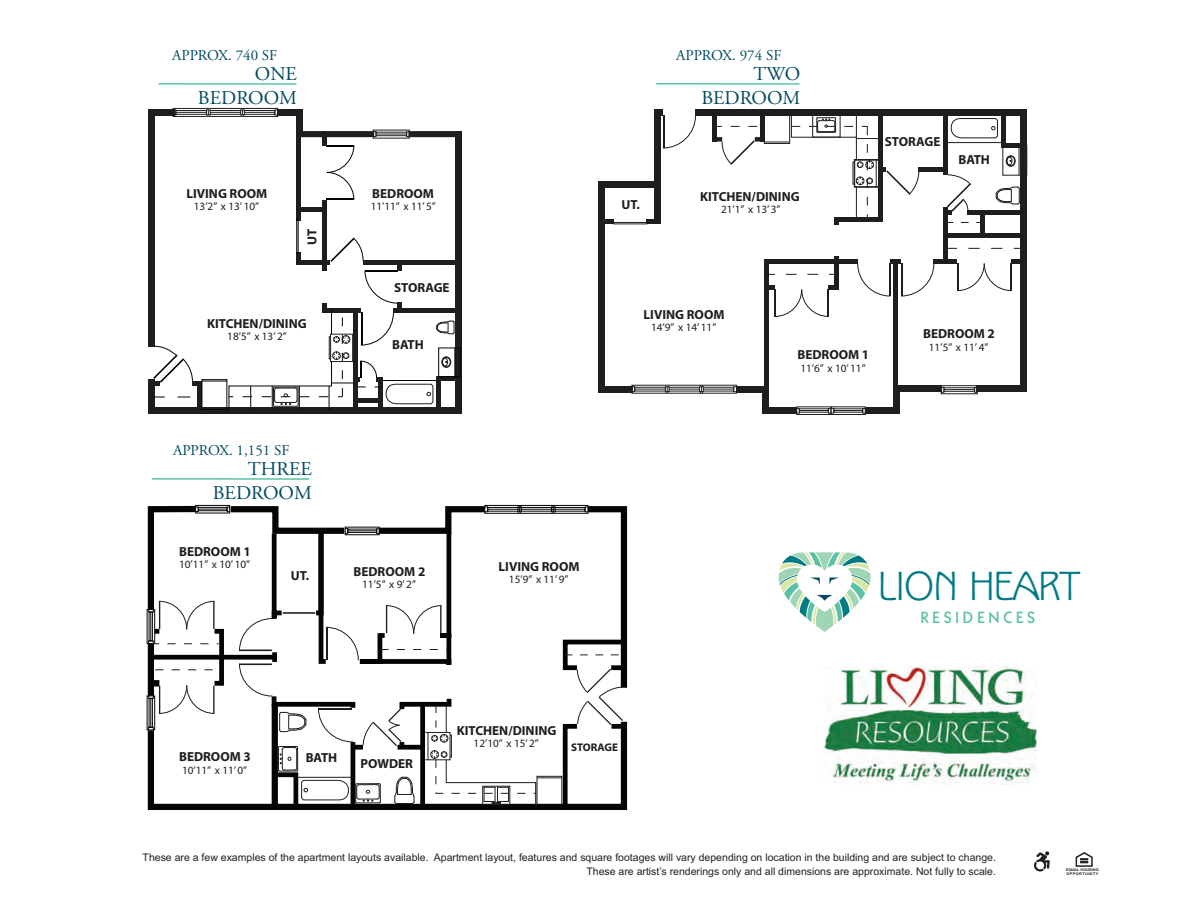
<style>
.page{position:relative;width:1188px;height:918px;background:#fff}
.page>*{position:absolute;margin:0;border:0;box-sizing:border-box;transform-origin:0 0}
.t1{font:35.85px "Kolo LP Std";color:#007b85}
.t2{font:19.5px/23.9px "Adobe Garamond Pro";color:#004960;text-align:right}
.t3{font:800 15.75px "Kabel LT Std";letter-spacing:.25em;color:#5bc2a5}
.t4{font:15px "Adobe Garamond Pro";color:#004960}
.t5{font:700 13.2px "Myriad";color:#201d1e}
.t6{font:11.1px "Myriad";color:#201d1e}
.t7{font:700 11.1px "Myriad";color:#201d1e}
.t8{font:10.5px/13.5px "Arial";color:#231f20;text-align:right}
.t9{font:700 3.6px/3.9px "Helvetica CE";letter-spacing:.04em;color:#231f20;scale:1.08 1}
</style>
<div class="page">
<div style="left:148px;top:109px;width:6px;height:237px;background:#201d1e"></div>
<div style="left:148px;top:379px;width:6px;height:35px;background:#201d1e"></div>
<div style="left:148px;top:408px;width:314px;height:6px;background:#201d1e"></div>
<div style="left:456px;top:131px;width:6px;height:282px;background:#201d1e"></div>
<div style="left:408px;top:131px;width:54px;height:6px;background:#201d1e"></div>
<div style="left:297px;top:131px;width:77px;height:6px;background:#201d1e"></div>
<div style="left:297px;top:109px;width:6px;height:28px;background:#201d1e"></div>
<div style="left:277px;top:109px;width:26px;height:7px;background:#201d1e"></div>
<div style="left:148px;top:109px;width:26px;height:7px;background:#201d1e"></div>
<div style="left:323px;top:308px;width:38px;height:5px;background:#201d1e"></div>
<div style="left:322px;top:303px;width:5px;height:10px;background:#201d1e"></div>
<div style="left:322px;top:200px;width:5px;height:70px;background:#201d1e"></div>
<div style="left:322px;top:131px;width:5px;height:14px;background:#201d1e"></div>
<hr style="left:297px;top:135px;width:4px;height:85px;background:#201d1e">
<hr style="left:297px;top:253px;width:4px;height:12px;background:#201d1e">
<hr style="left:297px;top:261px;width:33px;height:4px;background:#201d1e">
<hr style="left:297px;top:208px;width:30px;height:4px;background:#201d1e">
<hr style="left:436px;top:376px;width:26px;height:4px;background:#201d1e">
<div style="left:393px;top:308px;width:69px;height:5px;background:#201d1e"></div>
<hr style="left:363px;top:261px;width:99px;height:4px;background:#201d1e">
<div style="left:397px;top:303px;width:5px;height:8px;background:#201d1e"></div>
<div style="left:397px;top:261px;width:5px;height:9px;background:#201d1e"></div>
<svg style="left:326px;top:145px;width:29px;height:55px"></svg>
<svg style="left:330px;top:238px;width:33px;height:24px"></svg>
<svg style="left:365px;top:270px;width:33px;height:33px"></svg>
<svg style="left:173px;top:108px;width:105px;height:9px"></svg>
<div style="left:373px;top:130px;width:37px;height:8px;border:1px solid #201d1e"></div>
<div style="left:376px;top:132px;width:31px;height:4px;border:1px solid #201d1e"></div>
<hr style="left:376px;top:134px;width:31px;height:1px;background:#201d1e">
<div style="left:438px;top:348px;width:22px;height:29px;border:1px solid #040503"></div>
<hr style="left:455px;top:348px;width:1px;height:30px;background:#040503">
<svg style="left:152px;top:309px;width:303px;height:101px"></svg>
<div style="left:598px;top:181px;width:7px;height:211px;background:#201d1e"></div>
<div style="left:654px;top:109px;width:6px;height:115px;background:#201d1e"></div>
<div style="left:598px;top:386px;width:35px;height:6px;background:#201d1e"></div>
<div style="left:598px;top:181px;width:62px;height:6px;background:#201d1e"></div>
<div style="left:654px;top:109px;width:9px;height:7px;background:#201d1e"></div>
<div style="left:695px;top:109px;width:332px;height:7px;background:#201d1e"></div>
<div style="left:736px;top:386px;width:33px;height:6px;background:#201d1e"></div>
<div style="left:764px;top:408px;width:33px;height:6px;background:#201d1e"></div>
<div style="left:865px;top:408px;width:34px;height:6px;background:#201d1e"></div>
<div style="left:893px;top:386px;width:6px;height:28px;background:#201d1e"></div>
<div style="left:893px;top:386px;width:49px;height:6px;background:#201d1e"></div>
<div style="left:976px;top:386px;width:51px;height:6px;background:#201d1e"></div>
<div style="left:1021px;top:109px;width:6px;height:283px;background:#201d1e"></div>
<div style="left:763px;top:386px;width:6px;height:28px;background:#201d1e"></div>
<hr style="left:604px;top:220px;width:10px;height:4px;background:#201d1e">
<hr style="left:646px;top:220px;width:11px;height:4px;background:#201d1e">
<div style="left:712px;top:113px;width:5px;height:28px;background:#201d1e"></div>
<div style="left:712px;top:137px;width:10px;height:5px;background:#201d1e"></div>
<div style="left:765px;top:285px;width:10px;height:5px;background:#201d1e"></div>
<div style="left:829px;top:285px;width:9px;height:5px;background:#201d1e"></div>
<div style="left:764px;top:259px;width:94px;height:5px;background:#201d1e"></div>
<div style="left:890px;top:259px;width:11px;height:5px;background:#201d1e"></div>
<div style="left:934px;top:259px;width:23px;height:5px;background:#201d1e"></div>
<div style="left:1011px;top:259px;width:15px;height:5px;background:#201d1e"></div>
<div style="left:943px;top:233px;width:83px;height:5px;background:#201d1e"></div>
<div style="left:968px;top:210px;width:58px;height:5px;background:#201d1e"></div>
<div style="left:919px;top:167px;width:29px;height:5px;background:#201d1e"></div>
<hr style="left:1001px;top:143px;width:25px;height:4px;background:#201d1e">
<div style="left:943px;top:110px;width:5px;height:65px;background:#201d1e"></div>
<hr style="left:1001px;top:110px;width:4px;height:37px;background:#201d1e">
<hr style="left:835px;top:256px;width:4px;height:33px;background:#201d1e">
<div style="left:943px;top:207px;width:5px;height:56px;background:#201d1e"></div>
<div style="left:980px;top:210px;width:5px;height:28px;background:#201d1e"></div>
<hr style="left:893px;top:259px;width:4px;height:136px;background:#201d1e">
<div style="left:764px;top:259px;width:5px;height:155px;background:#201d1e"></div>
<div style="left:613px;top:222px;width:34px;height:2px;border:1px solid #201d1e"></div>
<svg style="left:662px;top:115px;width:34px;height:33px"></svg>
<svg style="left:946px;top:174px;width:25px;height:41px"></svg>
<svg style="left:857px;top:263px;width:34px;height:33px"></svg>
<svg style="left:901px;top:263px;width:33px;height:33px"></svg>
<svg style="left:957px;top:263px;width:55px;height:28px"></svg>
<svg style="left:774px;top:289px;width:55px;height:28px"></svg>
<hr style="left:946px;top:142px;width:56px;height:1px;background:#201d1e">
<div style="left:1003px;top:145px;width:24px;height:30px;border:1px solid #201d1e"></div>
<hr style="left:1019px;top:145px;width:1px;height:30px;background:#201d1e">
<div style="left:941px;top:386px;width:36px;height:8px;border:1px solid #201d1e"></div>
<hr style="left:944px;top:389px;width:30px;height:1px;background:#201d1e">
<div style="left:797px;top:407px;width:34px;height:8px;border:1px solid #201d1e"></div>
<div style="left:831px;top:407px;width:34px;height:8px;border:1px solid #201d1e"></div>
<svg style="left:797px;top:408px;width:68px;height:5px"></svg>
<svg style="left:632px;top:385px;width:105px;height:9px"></svg>
<svg style="left:769px;top:274px;width:66px;height:1px"></svg>
<svg style="left:948px;top:248px;width:73px;height:1px"></svg>
<svg style="left:948px;top:222px;width:32px;height:1px"></svg>
<svg style="left:996px;top:187px;width:24px;height:18px"></svg>
<svg style="left:951px;top:118px;width:47px;height:20px"></svg>
<svg style="left:717px;top:116px;width:202px;height:108px"></svg>
<div style="left:1006px;top:156px;width:9px;height:11px;border:1px solid #201d1e;border-radius:50%"></div>
<div style="left:1007px;top:156px;width:8px;height:10px;border:1px solid #201d1e;border-radius:50%"></div>
<div style="left:1007px;top:157px;width:5px;height:8px;border:1px solid #201d1e;border-radius:50%"></div>
<svg style="left:147px;top:504px;width:481px;height:306px"></svg>
<svg style="left:1076px;top:852px;width:17px;height:15px"></svg>
<svg style="left:1034px;top:851px;width:16px;height:21px"></svg>
<hr style="left:158px;top:83px;width:138px;height:2px;background:#5bc2a5">
<hr style="left:656px;top:83px;width:144px;height:2px;background:#5bc2a5">
<hr style="left:152px;top:478px;width:157px;height:2px;background:#5bc2a5">
<svg style="left:779px;top:552px;width:92px;height:80px"></svg>
<img style="left:824px;top:666px;width:213px;height:119px">
<h3 class="t4" style="left:172px;top:47px;width:107px">APPROX. 740 SF</h3>
<h2 class="t2" style="left:198px;top:63px;width:101px">ONE<br>BEDROOM</h2>
<p class="t5" style="left:186px;top:187px;width:82px">LIVING ROOM</p>
<p class="t6" style="left:194px;top:201px;width:67px">13’2” x 13’ 10”</p>
<p class="t5" style="left:305px;top:245px;width:18px;rotate:-90deg">UT</p>
<p class="t5" style="left:207px;top:317px;width:101px">KITCHEN/DINING</p>
<p class="t6" style="left:227px;top:331px;width:61px">18’5” x 13’ 2”</p>
<p class="t5" style="left:372px;top:186px;width:63px">BEDROOM</p>
<p class="t6" style="left:371px;top:201px;width:67px">11’11” x 11’ 5”</p>
<p class="t5" style="left:394px;top:280px;width:57px">STORAGE</p>
<p class="t5" style="left:392px;top:338px;width:33px">BATH</p>
<h3 class="t4" style="left:173px;top:442px;width:118px">APPROX. 1,151 SF</h3>
<h2 class="t2" style="left:213px;top:458px;width:101px">THREE<br>BEDROOM</h2>
<p class="t5" style="left:179px;top:545px;width:73px">BEDROOM 1</p>
<p class="t6" style="left:179px;top:559px;width:72px">10’11” x 10’ 10”</p>
<p class="t5" style="left:291px;top:569px;width:20px">UT.</p>
<p class="t5" style="left:354px;top:564px;width:73px">BEDROOM 2</p>
<p class="t6" style="left:362px;top:579px;width:55px">11’5” x 9’ 2”</p>
<p class="t5" style="left:621px;top:198px;width:20px">UT.</p>
<h3 class="t4" style="left:676px;top:47px;width:107px">APPROX. 974 SF</h3>
<h2 class="t2" style="left:701px;top:63px;width:101px">TWO<br>BEDROOM</h2>
<p class="t5" style="left:700px;top:190px;width:101px">KITCHEN/DINING</p>
<p class="t6" style="left:721px;top:204px;width:61px">21’1” x 13’ 3”</p>
<p class="t5" style="left:885px;top:134px;width:57px">STORAGE</p>
<p class="t5" style="left:958px;top:152px;width:33px">BATH</p>
<p class="t5" style="left:644px;top:308px;width:82px">LIVING ROOM</p>
<p class="t6" style="left:651px;top:322px;width:67px">14’9” x 14’ 11”</p>
<p class="t5" style="left:798px;top:348px;width:73px">BEDROOM 1</p>
<p class="t6" style="left:800px;top:362px;width:67px">11’6” x 10’ 11”</p>
<p class="t5" style="left:923px;top:327px;width:73px">BEDROOM 2</p>
<p class="t6" style="left:929px;top:341px;width:61px">11’5” x 11’ 4”</p>
<p class="t5" style="left:499px;top:559px;width:82px">LIVING ROOM</p>
<p class="t6" style="left:509px;top:574px;width:61px">15’9” x 11’ 9”</p>
<h1 class="t1" style="left:878px;top:563px;width:204px">LION HEART</h1>
<h3 class="t3" style="left:921px;top:608px;width:116px">RESIDENCES</h3>
<p class="t5" style="left:179px;top:750px;width:73px">BEDROOM 3</p>
<p class="t6" style="left:182px;top:764px;width:67px">10’11” x 11’ 0”</p>
<p class="t5" style="left:306px;top:751px;width:33px">BATH</p>
<p class="t5" style="left:360px;top:757px;width:54px">POWDER</p>
<p class="t5" style="left:457px;top:724px;width:101px">KITCHEN/DINING</p>
<p class="t6" style="left:474px;top:738px;width:67px">12’10” x 15’ 2”</p>
<p class="t7" style="left:571px;top:741px;width:48px">STORAGE</p>
<p class="t8" style="left:143px;top:851px;width:855px">These are a few examples of the apartment layouts available. Apartment layout, features and square footages will vary depending on location in the building and are subject to change.<br>These are artist’s renderings only and all dimensions are approximate. Not fully to scale.</p>
<p class="t9" style="left:1066px;top:867px;width:32px">EQUAL HOUSING<br>OPPORTUNITY</p>
</div>
